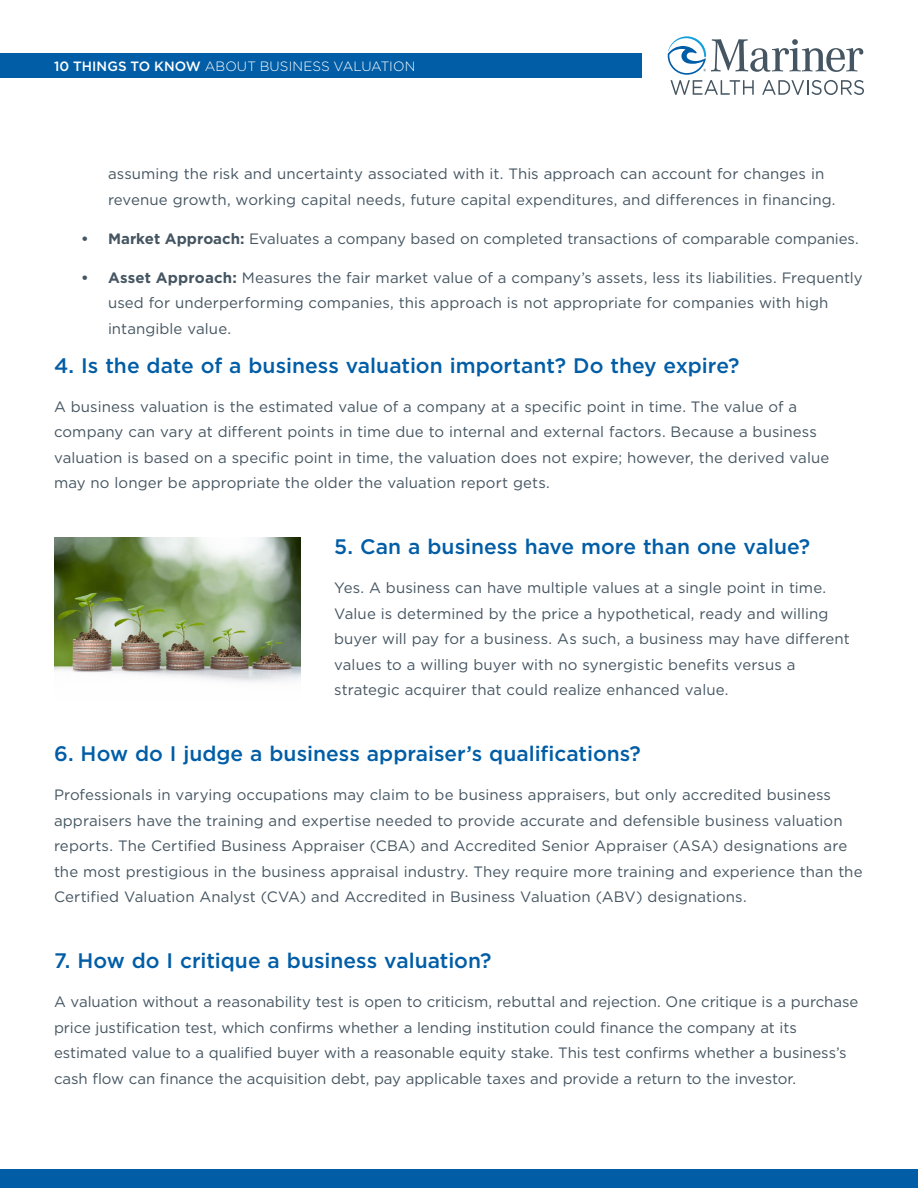
<style>
.page{position:relative;width:918px;height:1188px;background:#fff}
.page>*{position:absolute;margin:0;border:0;box-sizing:border-box;transform-origin:0 0}
.t1{font:500 21px "Gotham";color:#005da6}
.t2{font:15px/25.5px "Gotham";color:#455561}
.t3{font:300 13.5px "Gotham";letter-spacing:.005em;color:#fff}
.s1{font-weight:500}
.s2{font-weight:700}
</style>
<div class="page">
<div style="left:0;top:1170px;width:918px;height:18px;background:#005da6"></div>
<svg style="left:668px;top:36px;width:196px;height:59px"></svg>
<img style="left:54px;top:538px;width:246px;height:144px">
<div style="left:0;top:53px;width:642px;height:24px;background:#005da6"></div>
<p class="t3" style="left:54px;top:57px;width:363px"><span class="s1">10 THINGS TO KNOW</span> ABOUT BUSINESS VALUATION</p>
<p class="t2" style="left:108px;top:161px;width:729px">assuming the risk and uncertainty associated with it. This approach can account for changes in revenue growth, working capital needs, future capital expenditures, and differences in financing.</p>
<p class="t2" style="left:81px;top:225px;width:779px"><span class="s2">• Market Approach:</span> Evaluates a company based on completed transactions of comparable companies.</p>
<p class="t2" style="left:108px;top:264px;width:756px;text-indent:-27px"><span class="s2">• Asset Approach:</span> Measures the fair market value of a company’s assets, less its liabilities. Frequently used for underperforming companies, this approach is not appropriate for companies with high intangible value.</p>
<h1 class="t1" style="left:54px;top:352px;width:687px">4. Is the date of a business valuation important? Do they expire?</h1>
<p class="t2" style="left:54px;top:393px;width:777px">A business valuation is the estimated value of a company at a specific point in time. The value of a company can vary at different points in time due to internal and external factors. Because a business valuation is based on a specific point in time, the valuation does not expire; however, the derived value may no longer be appropriate the older the valuation report gets.</p>
<h1 class="t1" style="left:334px;top:533px;width:478px">5. Can a business have more than one value?</h1>
<p class="t2" style="left:334px;top:575px;width:517px">Yes. A business can have multiple values at a single point in time.<br>Value is determined by the price a hypothetical, ready and willing buyer will pay for a business. As such, a business may have different values to a willing buyer with no synergistic benefits versus a strategic acquirer that could realize enhanced value.</p>
<h1 class="t1" style="left:54px;top:740px;width:589px">6. How do I judge a business appraiser’s qualifications?</h1>
<p class="t2" style="left:54px;top:782px;width:810px">Professionals in varying occupations may claim to be business appraisers, but only accredited business appraisers have the training and expertise needed to provide accurate and defensible business valuation reports. The Certified Business Appraiser (CBA) and Accredited Senior Appraiser (ASA) designations are the most prestigious in the business appraisal industry. They require more training and experience than the Certified Valuation Analyst (CVA) and Accredited in Business Valuation (ABV) designations.</p>
<h1 class="t1" style="left:54px;top:947px;width:439px">7. How do I critique a business valuation?</h1>
<p class="t2" style="left:54px;top:989px;width:806px">A valuation without a reasonability test is open to criticism, rebuttal and rejection. One critique is a purchase price justification test, which confirms whether a lending institution could finance the company at its estimated value to a qualified buyer with a reasonable equity stake. This test confirms whether a business’s cash flow can finance the acquisition debt, pay applicable taxes and provide a return to the investor.</p>
</div>
